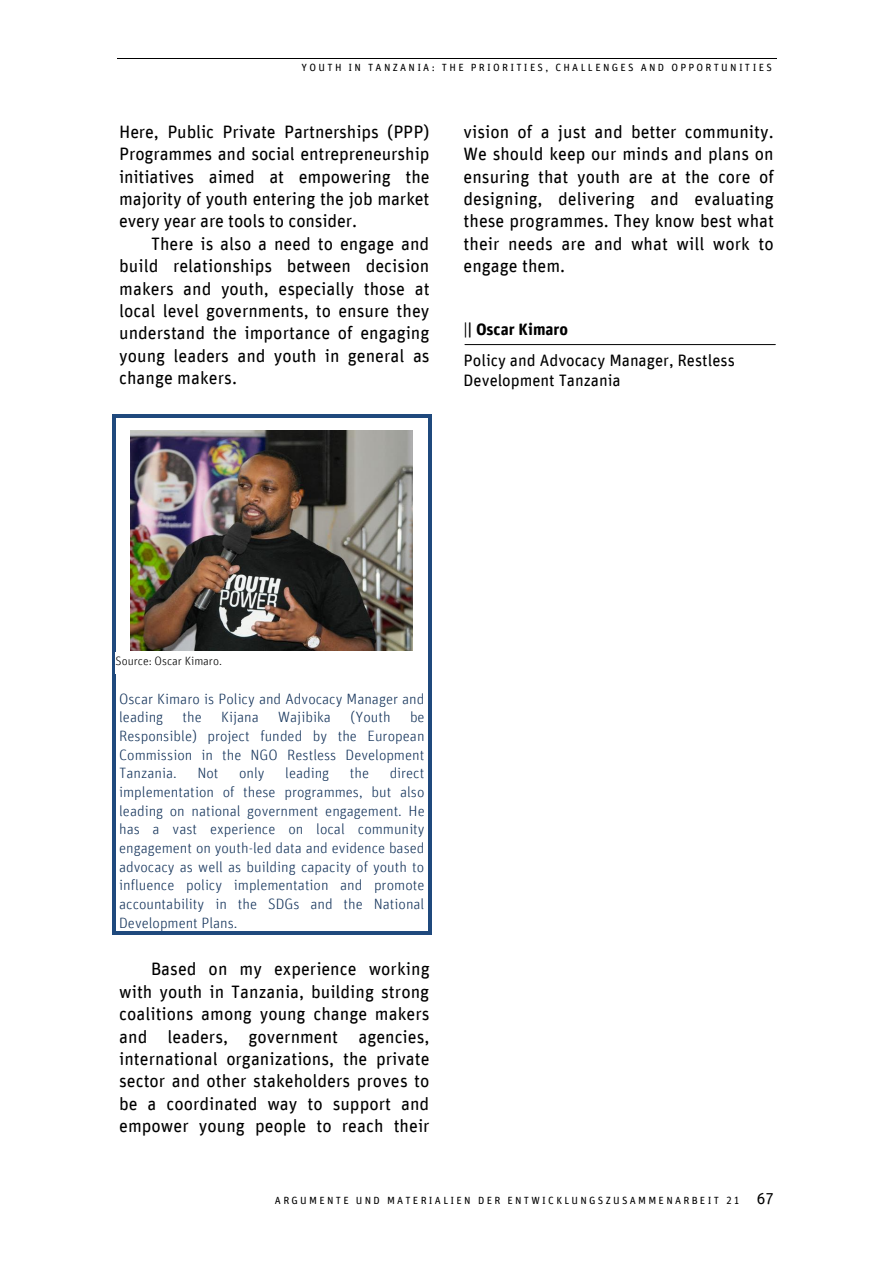
<style>
.page{position:relative;width:893px;height:1263px;background:#fff}
.page>*{position:absolute;margin:0;border:0;box-sizing:border-box;transform-origin:0 0}
.t1{font:18px/22.4px "Unit Rounded Offc";color:#000;text-align:justify}
.t2{font:16.5px/20.1px "Unit Rounded Offc";color:#000}
.t3{font:700 16.5px "Unit Rounded Offc";color:#000}
.t4{font:300 15px/18.6px "Unit Rounded Offc";color:#17365d;text-align:justify}
.t5{font:300 12px "Unit Rounded Offc";color:#000}
.t6{font:10.5px "Unit Rounded Offc";letter-spacing:.22em;color:#000}
.s1{font-weight:400}
.s2{font-size:15.9px}
</style>
<div class="page">
<hr style="left:117px;top:58px;width:659px;height:1px;background:#000">
<svg style="left:112px;top:414px;width:4px;height:3px"></svg>
<hr style="left:116px;top:414px;width:313px;height:3px;background:#1f497d">
<hr style="left:112px;top:417px;width:4px;height:514px;background:#1f497d">
<svg style="left:112px;top:931px;width:4px;height:3px"></svg>
<hr style="left:116px;top:931px;width:313px;height:3px;background:#1f497d">
<hr style="left:429px;top:417px;width:3px;height:514px;background:#1f497d">
<hr style="left:465px;top:344px;width:310px;height:1px;background:#000">
<img style="left:131px;top:431px;width:282px;height:220px">
<p class="t6" style="left:302px;top:61px;width:472px">YOUTH IN TANZANIA: THE PRIORITIES, CHALLENGES AND OPPORTUNITIES</p>
<p class="t1" style="left:119px;top:119px;width:312px">Here, Public Private Partnerships (PPP)<br>Programmes and social entrepreneurship initiatives aimed at empowering the majority of youth entering the job market every year are tools to consider.</p>
<p class="t1" style="left:119px;top:231px;width:312px;text-indent:32px">There is also a need to engage and build relationships between decision makers and youth, especially those at local level governments, to ensure they understand the importance of engaging young leaders and youth in general as change makers.</p>
<p class="t1" style="left:464px;top:119px;width:312px">vision of a just and better community.<br>We should keep our minds and plans on ensuring that youth are at the core of designing, delivering and evaluating these programmes. They know best what their needs are and what will work to engage them.</p>
<p class="t3" style="left:464px;top:318px;width:106px"><span class="s1">|</span>| Oscar Kimaro</p>
<p class="t2" style="left:464px;top:349px;width:273px">Policy and Advocacy Manager, Restless<br>Development Tanzania</p>
<p class="t5" style="left:116px;top:653px;width:108px">Source: Oscar Kimaro.</p>
<p class="t4" style="left:119px;top:688px;width:307px">Oscar Kimaro is Policy and Advocacy Manager and leading</p>
<p class="t4" style="left:183px;top:707px;width:21px">the</p>
<p class="t4" style="left:221px;top:707px;width:39px">Kijana</p>
<p class="t4" style="left:278px;top:707px;width:54px">Wajibika</p>
<p class="t4" style="left:351px;top:707px;width:42px">(Youth</p>
<p class="t4" style="left:119px;top:707px;width:307px;text-indent:291px">be Responsible) project funded by the European Commission in the NGO Restless Development Tanzania.</p>
<p class="t4" style="left:119px;top:763px;width:307px;text-indent:271px">direct implementation of these programmes, but also leading on national government engagement. He has a vast experience on local community engagement on youth-led data and evidence based advocacy as well as building capacity of youth to influence policy implementation and promote accountability in the SDGs and the National Development Plans.</p>
<p class="t4" style="left:197px;top:763px;width:23px">Not</p>
<p class="t4" style="left:239px;top:763px;width:27px">only</p>
<p class="t4" style="left:285px;top:763px;width:45px">leading</p>
<p class="t4" style="left:350px;top:763px;width:21px">the</p>
<p class="t1" style="left:119px;top:957px;width:312px;text-indent:32px">Based on my experience working with youth in Tanzania, building strong coalitions among young change makers and leaders, government agencies, international organizations, the private sector and other stakeholders proves to be a coordinated way to support and empower young people to reach their</p>
<p class="t6" style="left:275px;top:1194px;width:501px">ARGUMENTE UND MATERIALIEN DER ENTWICKLUNGSZUSAMMENARBEIT 21 <span class="s2">67</span></p>
</div>
